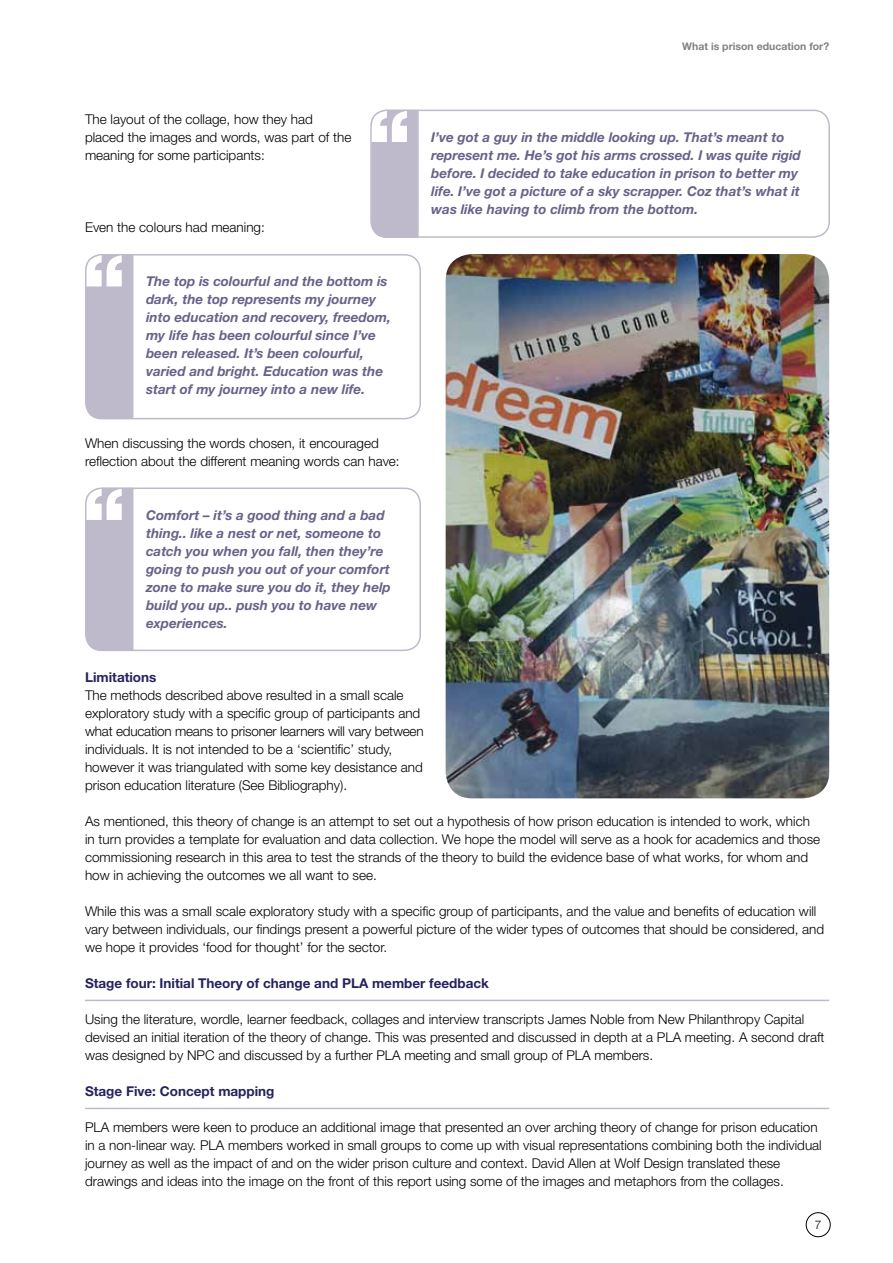
<style>
.page{position:relative;width:893px;height:1263px;background:#fff}
.page>*{position:absolute;margin:0;border:0;box-sizing:border-box;transform-origin:0 0}
.t1{font:300 13.5px/18px "Helvetica Neue LT";color:#000}
.t2{font:italic 700 13.5px/18px "Helvetica Neue LT";color:#6a6189}
.t3{font:700 13.5px "Helvetica Neue LT";color:#26225e}
.t4{font:300 12px "Helvetica Neue";color:#000}
.t5{font:700 10.5px "Helvetica Neue LT";color:#808285}
</style>
<div class="page">
<div style="left:806px;top:1212px;width:25px;height:25px;border:1px solid #000;border-radius:50%"></div>
<hr style="left:85px;top:1000px;width:744px;height:1px;background:#bebacc">
<hr style="left:85px;top:1108px;width:744px;height:1px;background:#bebacc">
<div style="left:370px;top:110px;width:460px;height:128px;border:2px solid #bebacc;border-radius:16px"></div>
<svg style="left:371px;top:110px;width:48px;height:128px;background:#c7c3d3"></svg>
<img style="left:446px;top:254px;width:383px;height:544px">
<div style="left:85px;top:254px;width:336px;height:165px;border:2px solid #bebacc;border-radius:16px"></div>
<svg style="left:86px;top:254px;width:47px;height:165px;background:#c5c1d1"></svg>
<div style="left:85px;top:487px;width:336px;height:164px;border:2px solid #bebacc;border-radius:16px"></div>
<svg style="left:86px;top:488px;width:47px;height:162px;background:#c5c1d1"></svg>
<p class="t1" style="left:85px;top:110px;width:268px">The layout of the collage, how they had placed the images and words, was part of the meaning for some participants:</p>
<p class="t1" style="left:85px;top:218px;width:181px">Even the colours had meaning:</p>
<p class="t2" style="left:146px;top:272px;width:246px">The top is colourful and the bottom is dark, the top represents my journey into education and recovery, freedom, my life has been colourful since I’ve been released. It’s been colourful, varied and bright. Education was the start of my journey into a new life.</p>
<p class="t1" style="left:85px;top:434px;width:316px">When discussing the words chosen, it encouraged reflection about the different meaning words can have:</p>
<p class="t2" style="left:146px;top:506px;width:246px">Comfort – it’s a good thing and a bad thing.. like a nest or net, someone to catch you when you fall, then they’re going to push you out of your comfort zone to make sure you do it, they help build you up.. push you to have new experiences.</p>
<p class="t5" style="left:682px;top:40px;width:148px">What is prison education for?</p>
<p class="t2" style="left:431px;top:128px;width:371px">I’ve got a guy in the middle looking up. That’s meant to represent me. He’s got his arms crossed. I was quite rigid before. I decided to take education in prison to better my life. I’ve got a picture of a sky scrapper. Coz that’s what it was like having to climb from the bottom.</p>
<p class="t3" style="left:85px;top:669px;width:73px">Limitations</p>
<p class="t1" style="left:85px;top:686px;width:340px">The methods described above resulted in a small scale exploratory study with a specific group of participants and what education means to prisoner learners will vary between individuals. It is not intended to be a ‘scientific’ study, however it was triangulated with some key desistance and prison education literature (See Bibliography).</p>
<p class="t1" style="left:85px;top:812px;width:737px">As mentioned, this theory of change is an attempt to set out a hypothesis of how prison education is intended to work, which in turn provides a template for evaluation and data collection. We hope the model will serve as a hook for academics and those commissioning research in this area to test the strands of the theory to build the evidence base of what works, for whom and how in achieving the outcomes we all want to see.</p>
<p class="t1" style="left:85px;top:902px;width:741px">While this was a small scale exploratory study with a specific group of participants, and the value and benefits of education will vary between individuals, our findings present a powerful picture of the wider types of outcomes that should be considered, and we hope it provides ‘food for thought’ for the sector.</p>
<p class="t3" style="left:85px;top:975px;width:405px">Stage four: Initial Theory of change and PLA member feedback</p>
<p class="t1" style="left:85px;top:1010px;width:741px">Using the literature, wordle, learner feedback, collages and interview transcripts James Noble from New Philanthropy Capital devised an initial iteration of the theory of change. This was presented and discussed in depth at a PLA meeting. A second draft was designed by NPC and discussed by a further PLA meeting and small group of PLA members.</p>
<p class="t3" style="left:85px;top:1083px;width:191px">Stage Five: Concept mapping</p>
<p class="t1" style="left:85px;top:1118px;width:738px">PLA members were keen to produce an additional image that presented an over arching theory of change for prison education in a non-linear way. PLA members worked in small groups to come up with visual representations combining both the individual journey as well as the impact of and on the wider prison culture and context. David Allen at Wolf Design translated these drawings and ideas into the image on the front of this report using some of the images and metaphors from the collages.</p>
<p class="t4" style="left:815px;top:1215px;width:8px">7</p>
</div>
